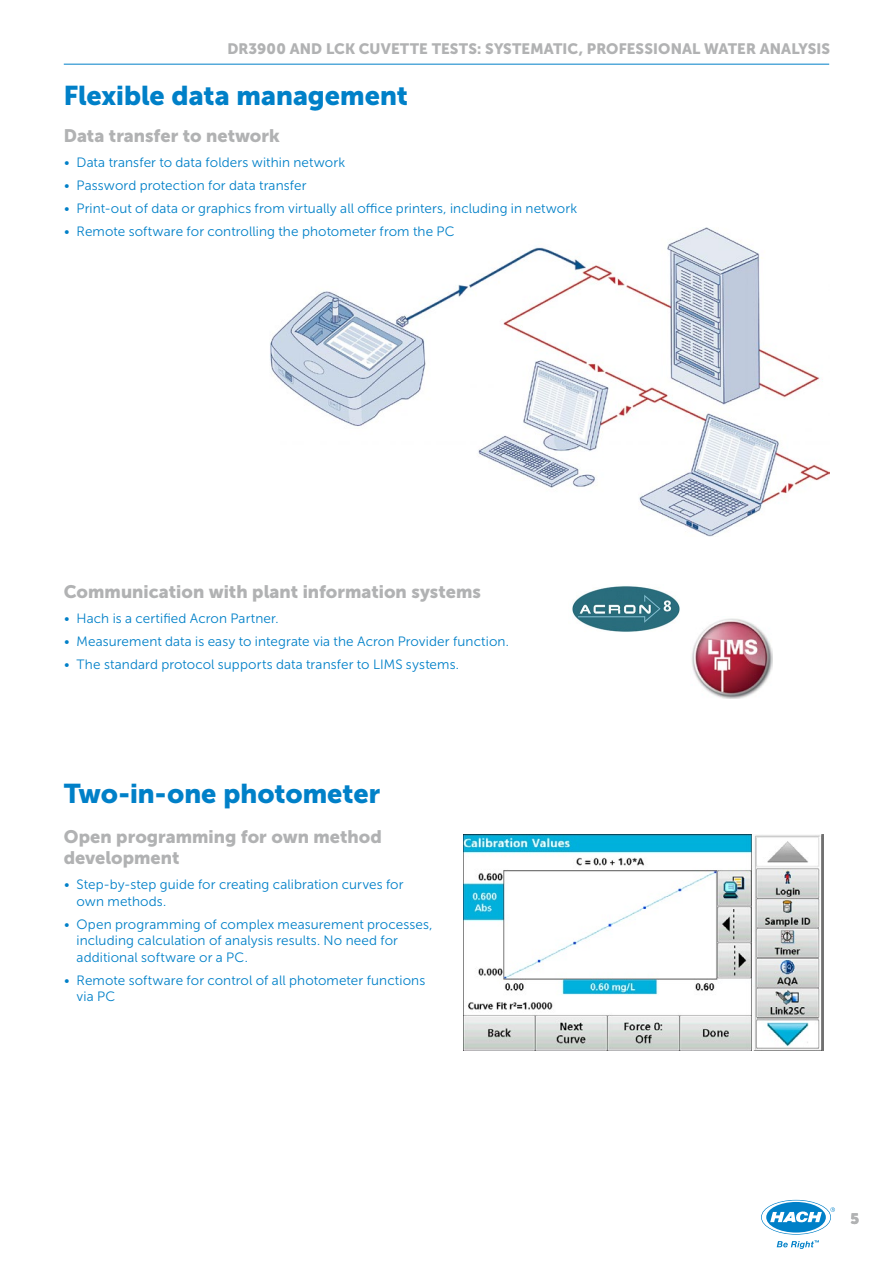
<style>
.page{position:relative;width:893px;height:1263px;background:#fff}
.page>*{position:absolute;margin:0;border:0;box-sizing:border-box;transform-origin:0 0}
.t1{font:27px "Museo Sans Cyrl 900";color:#0080c8}
.t2{font:18px/21px "Museo Sans Cyrl 900";color:#b1b2b3}
.t3{font:15px "Museo Sans Cyrl 900";letter-spacing:.01em;color:#b1b2b3}
.t4{font:13.5px/16.5px "Museo Sans Cyrl 300";letter-spacing:.01em;color:#0080c8}
</style>
<div class="page">
<hr style="left:64px;top:64px;width:765px;height:1px;background:#0080c8">
<svg style="left:762px;top:1200px;width:73px;height:34px"></svg>
<svg style="left:777px;top:1240px;width:42px;height:9px"></svg>
<img style="left:270px;top:228px;width:559px;height:309px">
<img style="left:572px;top:586px;width:108px;height:46px">
<img style="left:692px;top:618px;width:80px;height:80px">
<img style="left:463px;top:834px;width:360px;height:216px">
<p class="t3" style="left:227px;top:40px;width:604px">DR3900 AND LCK CUVETTE TESTS: SYSTEMATIC, PROFESSIONAL WATER ANALYSIS</p>
<h1 class="t1" style="left:64px;top:81px;width:346px">Flexible data management</h1>
<h2 class="t2" style="left:64px;top:125px;width:217px">Data transfer to network</h2>
<p class="t4" style="left:64px;top:154px;width:283px">• Data transfer to data folders within network</p>
<p class="t4" style="left:64px;top:177px;width:244px">• Password protection for data transfer</p>
<p class="t4" style="left:64px;top:200px;width:515px">• Print-out of data or graphics from virtually all office printers, including in network</p>
<p class="t4" style="left:64px;top:223px;width:392px">• Remote software for controlling the photometer from the PC</p>
<h2 class="t2" style="left:64px;top:581px;width:419px">Communication with plant information systems</h2>
<p class="t4" style="left:64px;top:610px;width:216px">• Hach is a certified Acron Partner.</p>
<p class="t4" style="left:64px;top:633px;width:447px">• Measurement data is easy to integrate via the Acron Provider function.</p>
<p class="t4" style="left:64px;top:656px;width:397px">• The standard protocol supports data transfer to LIMS systems.</p>
<h1 class="t1" style="left:64px;top:778px;width:318px">Two-in-one photometer</h1>
<h2 class="t2" style="left:64px;top:827px;width:319px">Open programming for own method development</h2>
<p class="t4" style="left:77px;top:877px;width:329px;text-indent:-13px">• Step-by-step guide for creating calibration curves for own methods.</p>
<p class="t4" style="left:77px;top:916px;width:358px;text-indent:-13px">• Open programming of complex measurement processes, including calculation of analysis results. No need for additional software or a PC.</p>
<p class="t4" style="left:77px;top:972px;width:350px;text-indent:-13px">• Remote software for control of all photometer functions via PC</p>
<p class="t3" style="left:850px;top:1210px;width:10px">5</p>
</div>
